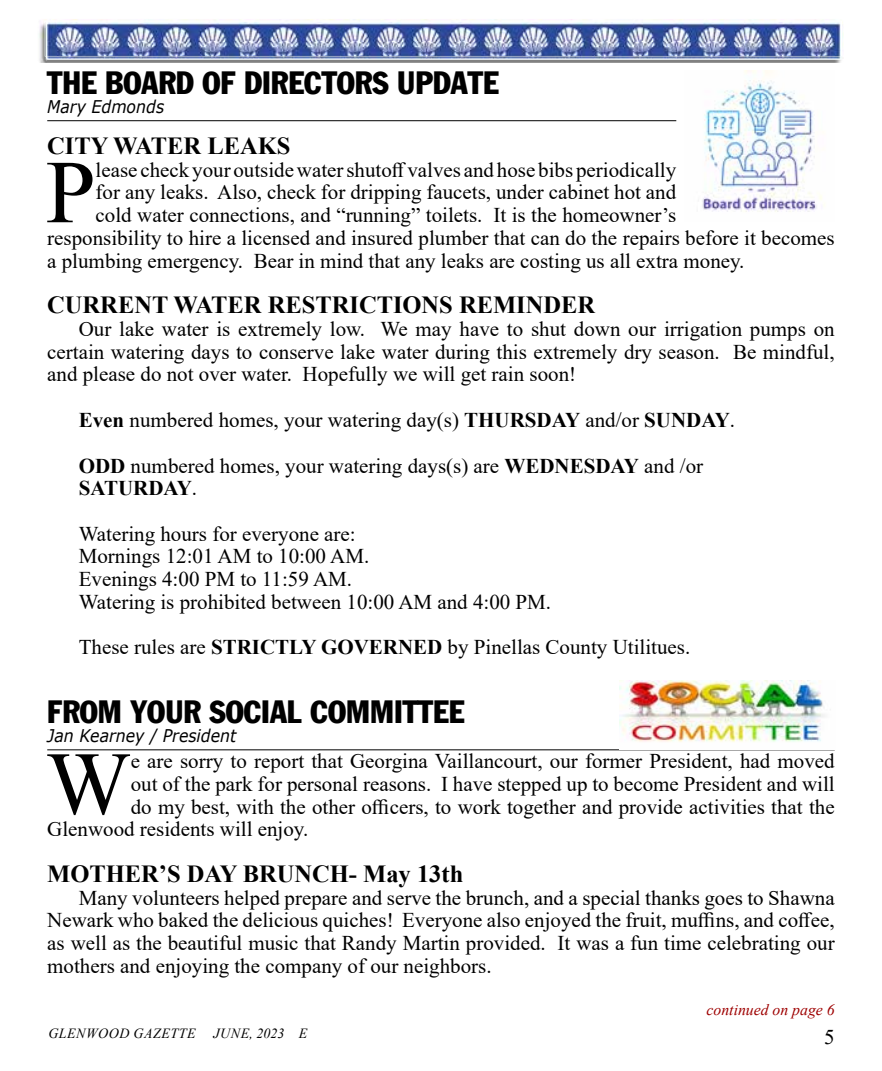
<style>
.page{position:relative;width:882px;height:1071px;background:#fff}
.page>*{position:absolute;margin:0;border:0;box-sizing:border-box;transform-origin:0 0}
.t1{font:89.77px "Times New Roman";color:#000}
.t2{font:31.5px "Franklin Gothic Condensed";color:#000}
.t3{font:700 24.5px "Times New Roman";color:#000}
.t4{font:21px/22.8px "Times New Roman";color:#000}
.t5{font:italic 17.5px "Verdana";color:#000;scale:.9 1}
.t6{font:italic 15.75px "Times New Roman";color:#9e0000}
.t7{font:italic 14px "Times New Roman";letter-spacing:.035em;color:#000}
.t8{font:italic 14px "Times New Roman";letter-spacing:.015em;color:#000}
.s1{font-weight:700}
</style>
<div class="page">
<img style="left:39px;top:19px;width:804px;height:44px">
<hr style="left:47px;top:120px;width:629px;height:1px;background:#000">
<hr style="left:47px;top:749px;width:788px;height:1px;background:#000">
<img style="left:702px;top:71px;width:123px;height:141px">
<img style="left:619px;top:680px;width:206px;height:62px">
<h2 class="t2" style="left:47px;top:64px;width:453px">THE BOARD OF DIRECTORS UPDATE</h2>
<p class="t5" style="left:47px;top:95px;width:131px">Mary Edmonds</p>
<p class="t3" style="left:47px;top:128px;width:245px">CITY WATER LEAKS</p>
<h1 class="t1" style="left:46px;top:129px;width:51px">P</h1>
<p class="t4" style="left:96px;top:158px;width:582px">lease check your outside water shutoff valves and hose bibs periodically</p>
<p class="t4" style="left:96px;top:180px;width:582px">for any leaks. Also, check for dripping faucets, under cabinet hot and</p>
<p class="t4" style="left:96px;top:203px;width:582px">cold water connections, and “running” toilets. It is the homeowner’s</p>
<p class="t4" style="left:47px;top:226px;width:789px">responsibility to hire a licensed and insured plumber that can do the repairs before it becomes</p>
<p class="t4" style="left:47px;top:249px;width:699px">a plumbing emergency. Bear in mind that any leaks are costing us all extra money.</p>
<p class="t3" style="left:47px;top:287px;width:549px">CURRENT WATER RESTRICTIONS REMINDER</p>
<p class="t4" style="left:47px;top:317px;width:789px;text-align:justify;text-indent:32px">Our lake water is extremely low. We may have to shut down our irrigation pumps on certain watering days to conserve lake water during this extremely dry season. Be mindful, and please do not over water. Hopefully we will get rain soon!</p>
<p class="t4" style="left:79px;top:397px;width:658px;line-height:45.5px"><span class="s1">Even</span> numbered homes, your watering day(s) <span class="s1">THURSDAY</span> and/or <span class="s1">SUNDAY</span>.<br><span class="s1">ODD</span> numbered homes, your watering days(s) are <span class="s1">WEDNESDAY</span> and /or</p>
<p class="t4" style="left:79px;top:465px;width:279px;line-height:45.5px"><span class="s1">SATURDAY</span>.<br>Watering hours for everyone are:</p>
<p class="t4" style="left:79px;top:544px;width:474px">Mornings 12:01 AM to 10:00 AM.<br>Evenings 4:00 PM to 11:59 AM.<br>Watering is prohibited between 10:00 AM and 4:00 PM.</p>
<p class="t4" style="left:79px;top:635px;width:613px">These rules are <span class="s1">STRICTLY GOVERNED</span> by Pinellas County Utilitues.</p>
<h2 class="t2" style="left:47px;top:693px;width:419px">FROM YOUR SOCIAL COMMITTEE</h2>
<p class="t5" style="left:47px;top:724px;width:212px">Jan Kearney / President</p>
<h1 class="t1" style="left:46px;top:720px;width:86px">W</h1>
<p class="t4" style="left:131px;top:749px;width:706px">e are sorry to report that Georgina Vaillancourt, our former President, had moved</p>
<p class="t4" style="left:131px;top:772px;width:706px">out of the park for personal reasons. I have stepped up to become President and will</p>
<p class="t4" style="left:131px;top:795px;width:706px">do my best, with the other officers, to work together and provide activities that the</p>
<p class="t4" style="left:47px;top:817px;width:263px">Glenwood residents will enjoy.</p>
<p class="t3" style="left:47px;top:856px;width:418px">MOTHER’S DAY BRUNCH- May 13th</p>
<p class="t4" style="left:47px;top:886px;width:789px;text-align:justify;text-indent:32px">Many volunteers helped prepare and serve the brunch, and a special thanks goes to Shawna Newark who baked the delicious quiches! Everyone also enjoyed the fruit, muffins, and coffee, as well as the beautiful music that Randy Martin provided. It was a fun time celebrating our mothers and enjoying the company of our neighbors.</p>
<p class="t6" style="left:707px;top:999px;width:130px">continued on page 6</p>
<p class="t7" style="left:48px;top:1024px;width:149px">GLENWOOD GAZETTE</p>
<p class="t8" style="left:214px;top:1024px;width:95px">JUNE, 2023 E</p>
<p class="t4" style="left:824px;top:1024px;width:12px">5</p>
</div>
